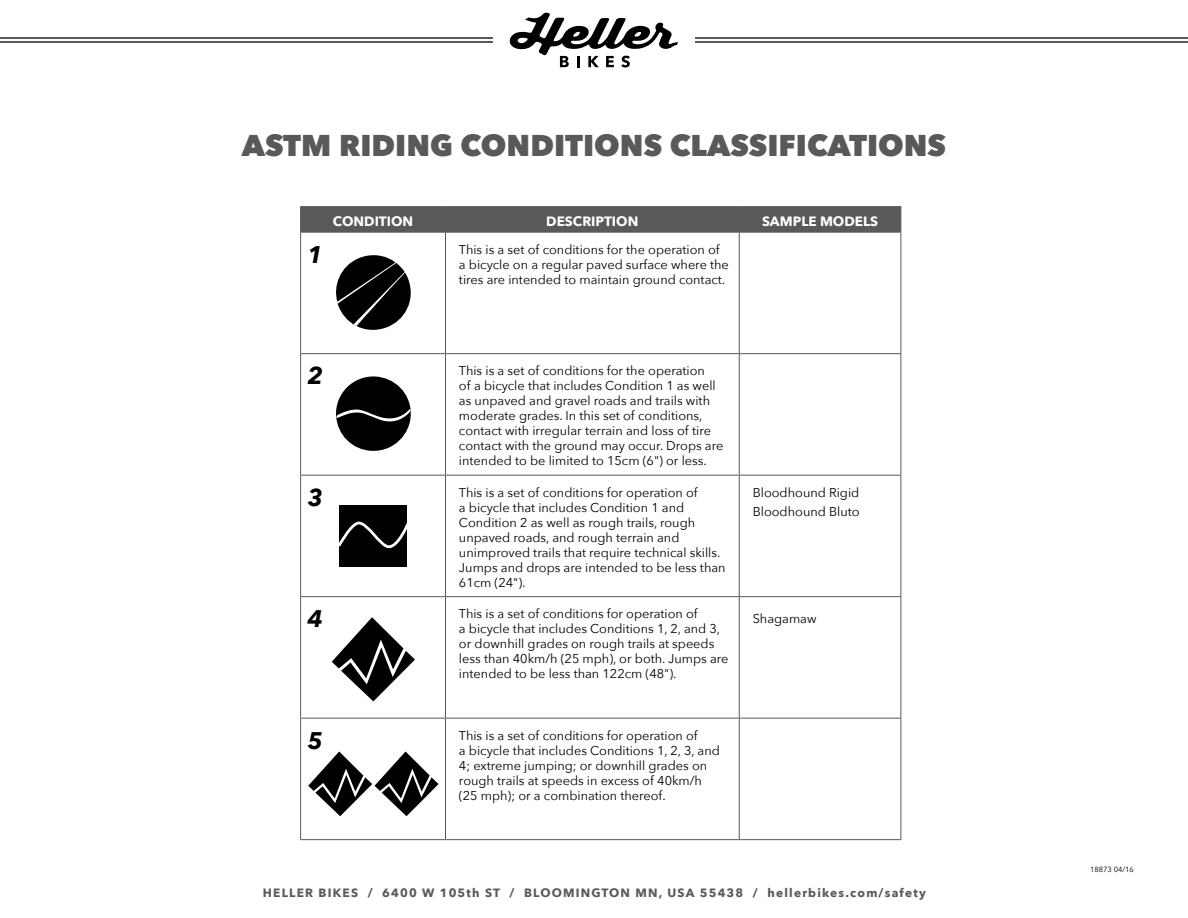
<style>
.page{position:relative;width:1188px;height:918px;background:#fff}
.page>*{position:absolute;margin:0;border:0;box-sizing:border-box;transform-origin:0 0}
.t1{font:800 30px "Avenir Next";color:#58595b}
.t2{font:italic 700 24px "Avenir Next";color:#000}
.t3{font:700 13.5px "Avenir Next";color:#fff}
.t4{font:12.75px/15px "Avenir Next";color:#000}
.t5{font:700 12px "Avenir Next";letter-spacing:.1em;color:#58595b}
.t6{font:7.5px "Avenir Next";color:#000}
</style>
<div class="page">
<svg style="left:509px;top:12px;width:169px;height:55px"></svg>
<hr style="left:695px;top:41px;width:493px;height:2px;background:#58595b">
<hr style="left:0;top:41px;width:493px;height:2px;background:#58595b">
<hr style="left:695px;top:37px;width:493px;height:2px;background:#58595b">
<hr style="left:0;top:37px;width:493px;height:2px;background:#58595b">
<hr style="left:300px;top:206px;width:146px;height:1px;background:#58595b">
<hr style="left:446px;top:206px;width:293px;height:1px;background:#58595b">
<hr style="left:739px;top:206px;width:162px;height:1px;background:#58595b">
<div style="left:300px;top:207px;width:602px;height:25px;background:#58595b"></div>
<hr style="left:300px;top:232px;width:146px;height:1px;background:#58595b">
<hr style="left:300px;top:233px;width:1px;height:120px;background:#58595b">
<hr style="left:446px;top:232px;width:293px;height:1px;background:#58595b">
<hr style="left:445px;top:233px;width:1px;height:120px;background:#58595b">
<hr style="left:739px;top:232px;width:162px;height:1px;background:#58595b">
<hr style="left:739px;top:233px;width:1px;height:120px;background:#58595b">
<hr style="left:901px;top:233px;width:1px;height:120px;background:#58595b">
<hr style="left:300px;top:353px;width:146px;height:1px;background:#58595b">
<hr style="left:300px;top:354px;width:1px;height:121px;background:#58595b">
<hr style="left:446px;top:353px;width:293px;height:1px;background:#58595b">
<hr style="left:445px;top:354px;width:1px;height:121px;background:#58595b">
<hr style="left:739px;top:353px;width:162px;height:1px;background:#58595b">
<hr style="left:739px;top:354px;width:1px;height:121px;background:#58595b">
<hr style="left:901px;top:354px;width:1px;height:121px;background:#58595b">
<hr style="left:300px;top:475px;width:146px;height:1px;background:#58595b">
<hr style="left:300px;top:476px;width:1px;height:120px;background:#58595b">
<hr style="left:446px;top:475px;width:293px;height:1px;background:#58595b">
<hr style="left:445px;top:476px;width:1px;height:120px;background:#58595b">
<hr style="left:739px;top:475px;width:162px;height:1px;background:#58595b">
<hr style="left:739px;top:476px;width:1px;height:120px;background:#58595b">
<hr style="left:901px;top:476px;width:1px;height:120px;background:#58595b">
<hr style="left:300px;top:596px;width:146px;height:1px;background:#58595b">
<hr style="left:300px;top:597px;width:1px;height:121px;background:#58595b">
<hr style="left:446px;top:596px;width:293px;height:1px;background:#58595b">
<hr style="left:445px;top:597px;width:1px;height:121px;background:#58595b">
<hr style="left:739px;top:596px;width:162px;height:1px;background:#58595b">
<hr style="left:739px;top:597px;width:1px;height:121px;background:#58595b">
<hr style="left:901px;top:597px;width:1px;height:121px;background:#58595b">
<hr style="left:300px;top:718px;width:146px;height:1px;background:#58595b">
<hr style="left:300px;top:719px;width:1px;height:120px;background:#58595b">
<hr style="left:446px;top:718px;width:293px;height:1px;background:#58595b">
<hr style="left:445px;top:719px;width:1px;height:120px;background:#58595b">
<hr style="left:739px;top:718px;width:162px;height:1px;background:#58595b">
<hr style="left:739px;top:719px;width:1px;height:120px;background:#58595b">
<hr style="left:901px;top:719px;width:1px;height:120px;background:#58595b">
<hr style="left:300px;top:839px;width:146px;height:1px;background:#58595b">
<hr style="left:446px;top:839px;width:293px;height:1px;background:#58595b">
<hr style="left:739px;top:839px;width:162px;height:1px;background:#58595b">
<svg style="left:336px;top:255px;width:75px;height:75px"></svg>
<svg style="left:336px;top:376px;width:75px;height:75px"></svg>
<div style="left:340px;top:505px;width:67px;height:62px;background:#000"></div>
<svg style="left:339px;top:520px;width:68px;height:30px"></svg>
<svg style="left:332px;top:617px;width:83px;height:84px"></svg>
<svg style="left:308px;top:751px;width:131px;height:65px"></svg>
<h1 class="t1" style="left:242px;top:127px;width:706px">ASTM RIDING CONDITIONS CLASSIFICATIONS</h1>
<p class="t3" style="left:333px;top:210px;width:82px">CONDITION</p>
<p class="t3" style="left:546px;top:210px;width:94px">DESCRIPTION</p>
<p class="t3" style="left:762px;top:210px;width:118px">SAMPLE MODELS</p>
<h2 class="t2" style="left:307px;top:234px;width:17px">1</h2>
<p class="t4" style="left:459px;top:241px;width:271px">This is a set of conditions for the operation of a bicycle on a regular paved surface where the tires are intended to maintain ground contact.</p>
<h2 class="t2" style="left:307px;top:355px;width:17px">2</h2>
<p class="t4" style="left:459px;top:363px;width:266px">This is a set of conditions for the operation<br>of a bicycle that includes Condition 1 as well as unpaved and gravel roads and trails with moderate grades. In this set of conditions, contact with irregular terrain and loss of tire contact with the ground may occur. Drops are intended to be limited to 15cm (6") or less.</p>
<h2 class="t2" style="left:307px;top:477px;width:17px">3</h2>
<p class="t4" style="left:459px;top:484px;width:268px">This is a set of conditions for operation of<br>a bicycle that includes Condition 1 and Condition 2 as well as rough trails, rough unpaved roads, and rough terrain and unimproved trails that require technical skills.<br>Jumps and drops are intended to be less than 61cm (24").</p>
<p class="t4" style="left:753px;top:482px;width:108px;line-height:19.5px">Bloodhound Rigid<br>Bloodhound Bluto</p>
<h2 class="t2" style="left:307px;top:598px;width:17px">4</h2>
<p class="t4" style="left:459px;top:606px;width:271px">This is a set of conditions for operation of<br>a bicycle that includes Conditions 1, 2, and 3, or downhill grades on rough trails at speeds less than 40km/h (25 mph), or both. Jumps are intended to be less than 122cm (48").</p>
<p class="t4" style="left:753px;top:610px;width:65px">Shagamaw</p>
<h2 class="t2" style="left:307px;top:720px;width:17px">5</h2>
<p class="t4" style="left:459px;top:727px;width:262px">This is a set of conditions for operation of<br>a bicycle that includes Conditions 1, 2, 3, and 4; extreme jumping; or downhill grades on rough trails at speeds in excess of 40km/h (25 mph); or a combination thereof.</p>
<p class="t5" style="left:263px;top:882px;width:665px">HELLER BIKES / 6400 W 105th ST / BLOOMINGTON MN, USA 55438 / hellerbikes.com/safety</p>
<p class="t6" style="left:1090px;top:863px;width:45px">18873 04/16</p>
</div>
